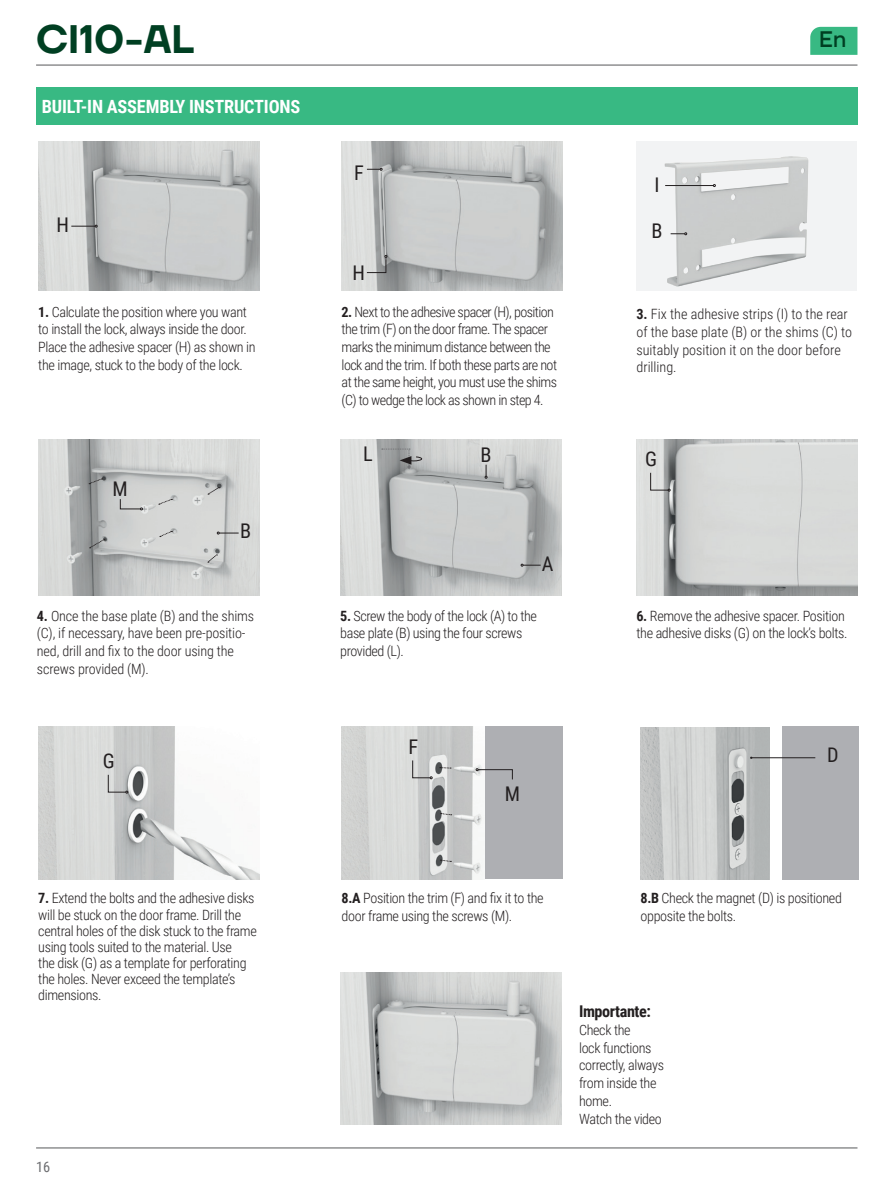
<style>
.page{position:relative;width:892px;height:1179px;background:#fff}
.page>*{position:absolute;margin:0;border:0;box-sizing:border-box;transform-origin:0 0}
.t1{font:600 39.82px "TT Firs Neue";color:#003f22}
.t2{font:500 22.5px "TT Firs Neue";color:#003f22}
.t3{font:20.25px "Roboto Condensed";color:#231f20}
.t4{font:700 18.22px "Roboto Condensed";letter-spacing:-.01em;color:#fff}
.t5{font:700 16.2px "Roboto Condensed";letter-spacing:-.025em;color:#231f20}
.t6{font:14.4px "Roboto Condensed";color:#6c6d70}
.t7{font:300 14.17px/17.8px "Roboto Condensed";letter-spacing:-.025em;color:#231f20}
.t8{font:300 14.17px/17.8px "Roboto Condensed";color:#231f20}
.s1{font-weight:700}
</style>
<div class="page">
<hr style="left:36px;top:65px;width:821px;height:1px;background:#57585a">
<hr style="left:36px;top:1147px;width:821px;height:1px;background:#57585a">
<svg style="left:810px;top:27px;width:47px;height:28px"></svg>
<img style="left:636px;top:142px;width:221px;height:149px">
<hr style="left:665px;top:185px;width:48px;height:1px;background:#231f20">
<svg style="left:670px;top:232px;width:17px;height:3px"></svg>
<img style="left:38px;top:142px;width:221px;height:149px">
<svg style="left:71px;top:225px;width:26px;height:2px"></svg>
<img style="left:342px;top:142px;width:220px;height:149px">
<svg style="left:367px;top:168px;width:15px;height:3px"></svg>
<svg style="left:366px;top:255px;width:21px;height:18px"></svg>
<img style="left:636px;top:440px;width:221px;height:155px">
<svg style="left:650px;top:472px;width:20px;height:19px"></svg>
<img style="left:340px;top:440px;width:221px;height:155px">
<svg style="left:521px;top:564px;width:20px;height:2px"></svg>
<svg style="left:485px;top:465px;width:2px;height:13px"></svg>
<svg style="left:382px;top:449px;width:40px;height:19px"></svg>
<img style="left:38px;top:727px;width:221px;height:152px">
<svg style="left:108px;top:774px;width:20px;height:19px"></svg>
<img style="left:341px;top:972px;width:221px;height:152px">
<div style="left:342px;top:727px;width:220px;height:152px;background:#aeafb3"></div>
<img style="left:342px;top:727px;width:142px;height:152px">
<svg style="left:412px;top:760px;width:20px;height:19px"></svg>
<svg style="left:476px;top:768px;width:37px;height:12px"></svg>
<svg style="left:440px;top:767px;width:11px;height:2px"></svg>
<svg style="left:441px;top:813px;width:11px;height:2px"></svg>
<svg style="left:440px;top:859px;width:11px;height:3px"></svg>
<div style="left:36px;top:87px;width:821px;height:37px;background:#38b983"></div>
<img style="left:38px;top:440px;width:221px;height:155px">
<svg style="left:120px;top:499px;width:23px;height:11px"></svg>
<svg style="left:217px;top:532px;width:22px;height:2px"></svg>
<svg style="left:208px;top:487px;width:11px;height:8px"></svg>
<svg style="left:89px;top:478px;width:14px;height:6px"></svg>
<svg style="left:90px;top:539px;width:15px;height:9px"></svg>
<svg style="left:208px;top:554px;width:9px;height:9px"></svg>
<svg style="left:159px;top:499px;width:13px;height:6px"></svg>
<svg style="left:160px;top:531px;width:12px;height:6px"></svg>
<div style="left:782px;top:727px;width:77px;height:153px;background:#aeafb3"></div>
<img style="left:640px;top:727px;width:129px;height:152px">
<hr style="left:752px;top:757px;width:63px;height:1px;background:#231f20">
<h1 class="t1" style="left:36px;top:11px;width:159px">CI10-AL</h1>
<h2 class="t2" style="left:819px;top:24px;width:28px">En</h2>
<p class="t4" style="left:42px;top:93px;width:260px">BUILT-IN ASSEMBLY INSTRUCTIONS</p>
<h3 class="t3" style="left:56px;top:211px;width:14px">H</h3>
<p class="t7" style="left:38px;top:302px;width:219px"><span class="s1">1.</span> Calculate the position where you want to install the lock, always inside the door.<br>Place the adhesive spacer (H) as shown in the image, stuck to the body of the lock.</p>
<h3 class="t3" style="left:113px;top:474px;width:17px">M</h3>
<h3 class="t3" style="left:240px;top:516px;width:13px">B</h3>
<h3 class="t3" style="left:354px;top:159px;width:11px">F</h3>
<h3 class="t3" style="left:353px;top:259px;width:14px">H</h3>
<p class="t7" style="left:342px;top:302px;width:217px"><span class="s1">2.</span> Next to the adhesive spacer (H), position the trim (F) on the door frame. The spacer marks the minimum distance between the lock and the trim. If both these parts are not at the same height, you must use the shims (C) to wedge the lock as shown in step 4.</p>
<h3 class="t3" style="left:363px;top:439px;width:11px">L</h3>
<h3 class="t3" style="left:480px;top:441px;width:13px">B</h3>
<h3 class="t3" style="left:542px;top:550px;width:13px">A</h3>
<p class="t7" style="left:37px;top:606px;width:219px"><span class="s1">4.</span> Once the base plate (B) and the shims (C), if necessary, have been pre-positio&shy;ned, drill and fix to the door using the screws provided (M).</p>
<p class="t7" style="left:340px;top:606px;width:198px"><span class="s1">5.</span> Screw the body of the lock (A) to the base plate (B) using the four screws provided (L).</p>
<h3 class="t3" style="left:103px;top:747px;width:13px">G</h3>
<h3 class="t3" style="left:408px;top:732px;width:11px">F</h3>
<h3 class="t3" style="left:505px;top:779px;width:17px">M</h3>
<h3 class="t3" style="left:654px;top:170px;width:7px">I</h3>
<h3 class="t3" style="left:651px;top:217px;width:13px">B</h3>
<p class="t8" style="left:636px;top:305px;width:217px"><span class="s1">3.</span> Fix the adhesive strips (I) to the rear of the base plate (B) or the shims (C) to suitably position it on the door before drilling.</p>
<h3 class="t3" style="left:645px;top:445px;width:13px">G</h3>
<p class="t7" style="left:636px;top:606px;width:213px"><span class="s1">6.</span> Remove the adhesive spacer. Position the adhesive disks (G) on the lock’s bolts.</p>
<h3 class="t3" style="left:827px;top:741px;width:13px">D</h3>
<p class="t7" style="left:38px;top:889px;width:220px;line-height:16.2px"><span class="s1">7.</span> Extend the bolts and the adhesive disks will be stuck on the door frame. Drill the central holes of the disk stuck to the frame using tools suited to the material. Use<br>the disk (G) as a template for perforating the holes. Never exceed the template’s dimensions.</p>
<p class="t6" style="left:36px;top:1157px;width:16px">16</p>
<p class="t7" style="left:342px;top:889px;width:204px"><span class="s1">8.A</span> Position the trim (F) and fix it to the door frame using the screws (M).</p>
<p class="t7" style="left:640px;top:889px;width:203px"><span class="s1">8.B</span> Check the magnet (D) is positioned opposite the bolts.</p>
<p class="t5" style="left:579px;top:1000px;width:73px">Importante:</p>
<p class="t7" style="left:579px;top:1020px;width:86px">Check the<br>lock functions correctly, always from inside the home.<br>Watch the video</p>
</div>
